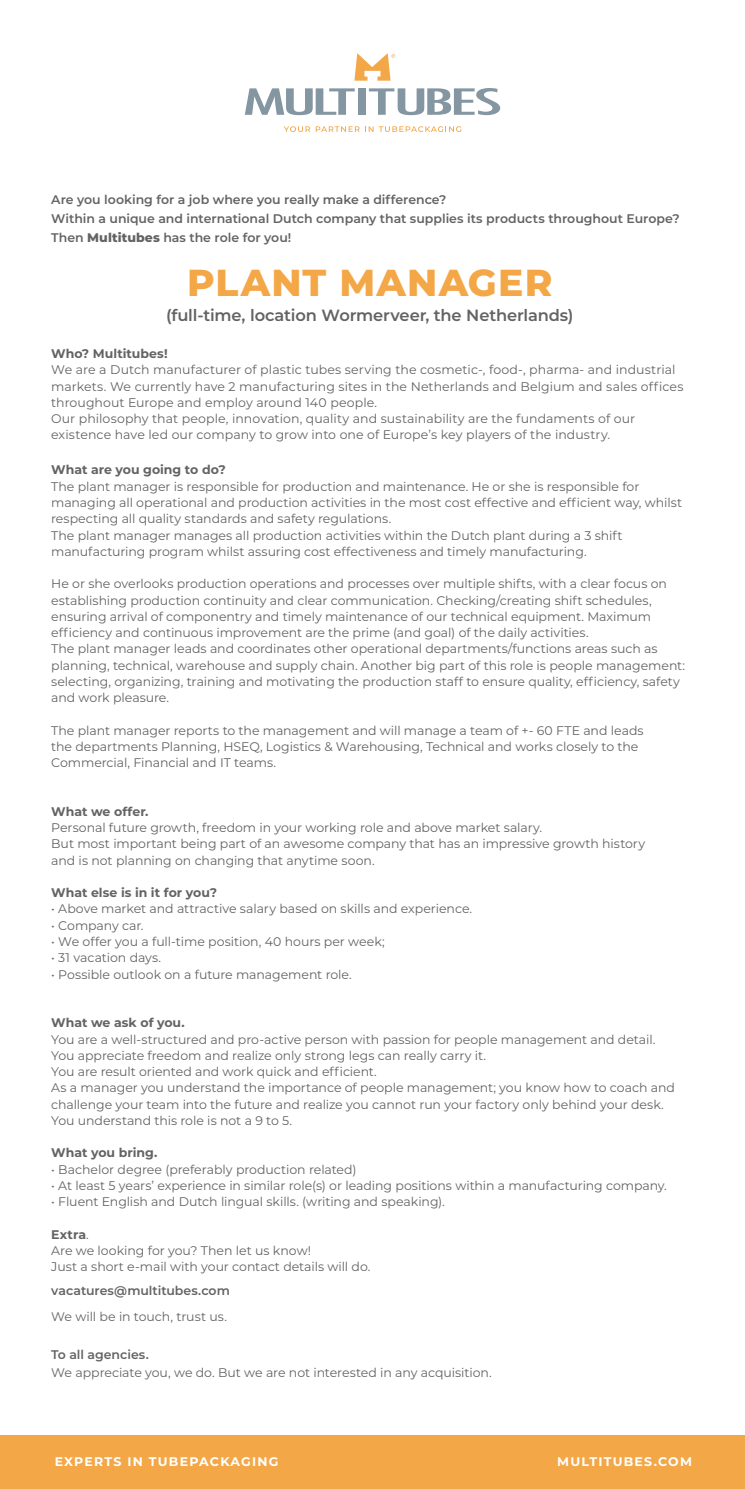
<style>
.page{position:relative;width:745px;height:1489px;background:#fff}
.page>*{position:absolute;margin:0;border:0;box-sizing:border-box;transform-origin:0 0}
.t1{font:800 37.5px "Montserrat";letter-spacing:.03em;color:#f3a747}
.t2{font:600 16.25px "Montserrat";letter-spacing:-.01em;color:#636366}
.t3{font:12.5px/16.2px "Montserrat";letter-spacing:-.005em;color:#636366}
.t4{font:600 12.5px/18.8px "Montserrat";color:#636366}
.t5{font:700 12.5px "Montserrat";color:#636366}
.t6{font:700 12.5px "Montserrat";letter-spacing:.1em;color:#fff}
.s1{font-weight:800}
.s2{font-weight:700}
</style>
<div class="page">
<div style="left:0;top:1435px;width:744px;height:53px;background:#f3a747"></div>
<svg style="left:354px;top:53px;width:41px;height:28px"></svg>
<svg style="left:244px;top:88px;width:110px;height:27px"></svg>
<div style="left:358px;top:88px;width:7px;height:27px;background:#8496a2"></div>
<svg style="left:368px;top:88px;width:132px;height:27px"></svg>
<svg style="left:283px;top:126px;width:76px;height:6px"></svg>
<svg style="left:365px;top:126px;width:96px;height:6px"></svg>
<p class="t4" style="left:51px;top:190px;width:629px">Are you looking for a job where you really make a difference?<br>Within a unique and international Dutch company that supplies its products throughout Europe?<br>Then <span class="s1">Multitubes</span> has the role for you!</p>
<h1 class="t1" style="left:187px;top:255px;width:366px">PLANT MANAGER</h1>
<h2 class="t2" style="left:166px;top:303px;width:408px">(full-time, location Wormerveer, the Netherlands)</h2>
<p class="t5" style="left:51px;top:345px;width:118px">Who? Multitubes!</p>
<p class="t3" style="left:51px;top:361px;width:633px">We are a Dutch manufacturer of plastic tubes serving the cosmetic-, food-, pharma- and industrial markets. We currently have 2 manufacturing sites in the Netherlands and Belgium and sales offices throughout Europe and employ around 140 people.<br>Our philosophy that people, innovation, quality and sustainability are the fundaments of our existence have led our company to grow into one of Europe’s key players of the industry.</p>
<p class="t5" style="left:51px;top:461px;width:176px">What are you going to do?</p>
<p class="t3" style="left:51px;top:477px;width:632px">The plant manager is responsible for production and maintenance. He or she is responsible for managing all operational and production activities in the most cost effective and efficient way, whilst respecting all quality standards and safety regulations.<br>The plant manager manages all production activities within the Dutch plant during a 3 shift manufacturing program whilst assuring cost effectiveness and timely manufacturing.</p>
<p class="t3" style="left:51px;top:575px;width:635px">He or she overlooks production operations and processes over multiple shifts, with a clear focus on establishing production continuity and clear communication. Checking/creating shift schedules, ensuring arrival of componentry and timely maintenance of our technical equipment. Maximum efficiency and continuous improvement are the prime (and goal) of the daily activities.<br>The plant manager leads and coordinates other operational departments/functions areas such as planning, technical, warehouse and supply chain. Another big part of this role is people management: selecting, organizing, training and motivating the production staff to ensure quality, efficiency, safety and work pleasure.</p>
<p class="t3" style="left:51px;top:721px;width:593px">The plant manager reports to the management and will manage a team of +- 60 FTE and leads the departments Planning, HSEQ, Logistics &amp; Warehousing, Technical and works closely to the<br>Commercial, Financial and IT teams.</p>
<p class="t5" style="left:51px;top:802px;width:99px">What we offer.</p>
<p class="t3" style="left:51px;top:819px;width:595px">Personal future growth, freedom in your working role and above market salary.<br>But most important being part of an awesome company that has an impressive growth history and is not planning on changing that anytime soon.</p>
<p class="t5" style="left:51px;top:883px;width:167px">What else is in it for you?</p>
<p class="t3" style="left:51px;top:900px;width:422px">• Above market and attractive salary based on skills and experience.</p>
<p class="t3" style="left:51px;top:916px;width:94px">• Company car.</p>
<p class="t3" style="left:51px;top:932px;width:335px">• We offer you a full-time position, 40 hours per week;</p>
<p class="t3" style="left:51px;top:949px;width:111px">• 31 vacation days.</p>
<p class="t3" style="left:51px;top:965px;width:302px">• Possible outlook on a future management role.</p>
<p class="t5" style="left:51px;top:1013px;width:135px">What we ask of you.</p>
<p class="t3" style="left:51px;top:1030px;width:625px">You are a well-structured and pro-active person with passion for people management and detail.<br>You appreciate freedom and realize only strong legs can really carry it.<br>You are result oriented and work quick and efficient.<br>As a manager you understand the importance of people management; you know how to coach and challenge your team into the future and realize you cannot run your factory only behind your desk.<br>You understand this role is not a 9 to 5.</p>
<p class="t5" style="left:51px;top:1143px;width:107px">What you bring.</p>
<p class="t3" style="left:51px;top:1160px;width:307px">• Bachelor degree (preferably production related)</p>
<p class="t3" style="left:51px;top:1176px;width:616px">• At least 5 years’ experience in similar role(s) or leading positions within a manufacturing company.</p>
<p class="t3" style="left:51px;top:1192px;width:395px">• Fluent English and Dutch lingual skills. (writing and speaking).</p>
<p class="t3" style="left:51px;top:1225px;width:320px"><span class="s2">Extra</span>.<br>Are we looking for you? Then let us know!<br>Just a short e-mail with your contact details will do.</p>
<p class="t4" style="left:51px;top:1280px;width:180px">vacatures@multitubes.com</p>
<p class="t3" style="left:51px;top:1307px;width:177px">We will be in touch, trust us.</p>
<p class="t4" style="left:51px;top:1344px;width:99px">To all agencies.</p>
<p class="t3" style="left:51px;top:1364px;width:442px">We appreciate you, we do. But we are not interested in any acquisition.</p>
<p class="t6" style="left:55px;top:1451px;width:225px">EXPERTS IN TUBEPACKAGING</p>
<p class="t6" style="left:557px;top:1451px;width:136px">MULTITUBES.COM</p>
</div>
